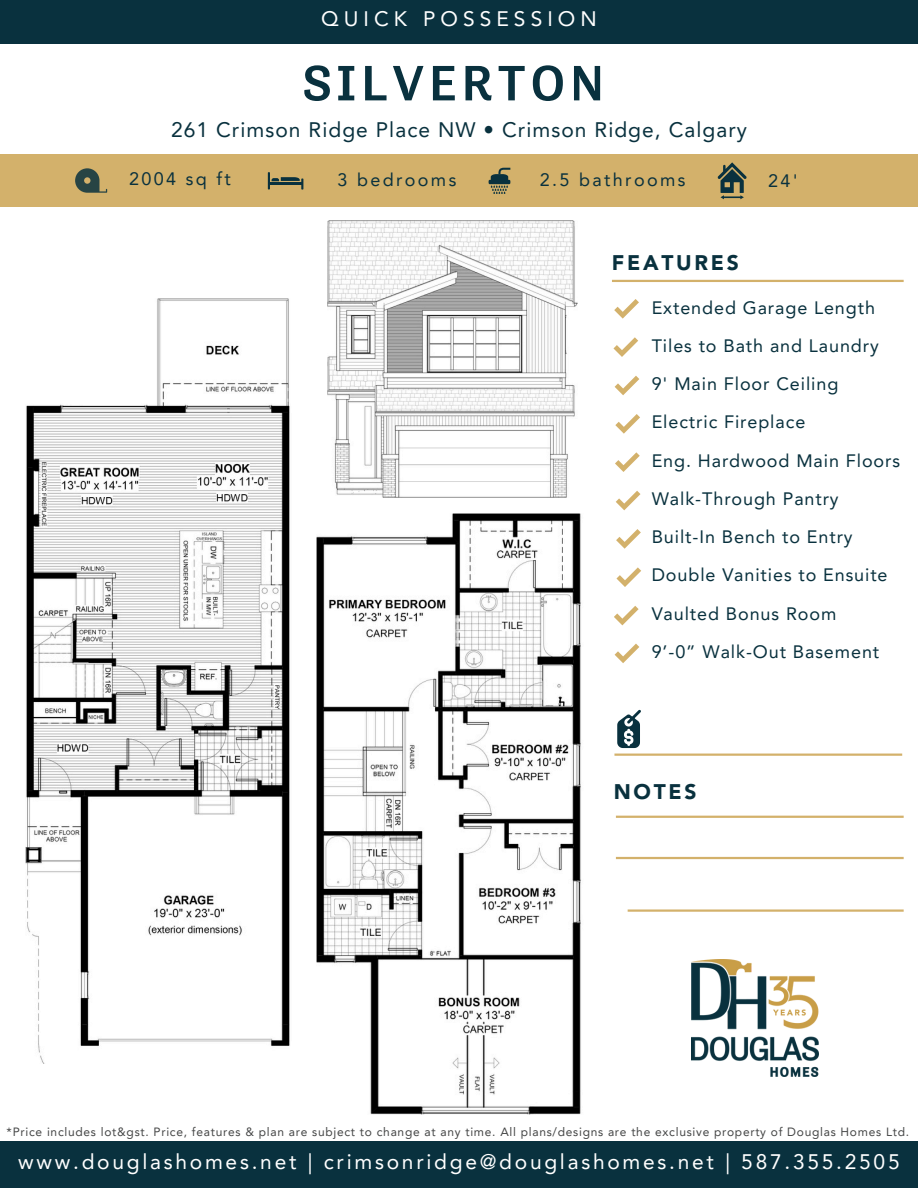
<style>
.page{position:relative;width:918px;height:1188px;background:#fff}
.page>*{position:absolute;margin:0;border:0;box-sizing:border-box;transform-origin:0 0}
.t1{font:51px "Tenso Regular 5";letter-spacing:.1em;color:#09313e}
.t2{font:21px "Avenir LT Pro";letter-spacing:.13em;color:#fff}
.t3{font:21px "Avenir LT Pro";letter-spacing:.05em;color:#09313e}
.t4{font:21px "Avenir LT Pro";letter-spacing:.24em;color:#fff}
.t5{font:900 21px "Avenir LT Std";letter-spacing:.13em;color:#09313e}
.t6{font:18px/38.2px "Avenir LT Pro";letter-spacing:.05em;color:#09313e}
.t7{font:18px "Avenir LT Pro";letter-spacing:.13em;color:#09313e}
.t8{font:12px "Avenir LT Pro";letter-spacing:.06em;color:#444545}
</style>
<div class="page">
<div style="left:0;top:154px;width:918px;height:53px;background:#d3b16b"></div>
<div style="left:0;top:1142px;width:918px;height:46px;background:#09313e"></div>
<div style="left:0;top:0;width:918px;height:44px;background:#09313e"></div>
<svg style="left:614px;top:299px;width:25px;height:20px"></svg>
<svg style="left:614px;top:337px;width:24px;height:20px"></svg>
<svg style="left:615px;top:376px;width:24px;height:19px"></svg>
<svg style="left:616px;top:414px;width:24px;height:20px"></svg>
<svg style="left:615px;top:452px;width:25px;height:20px"></svg>
<svg style="left:616px;top:491px;width:24px;height:19px"></svg>
<svg style="left:616px;top:529px;width:25px;height:20px"></svg>
<svg style="left:617px;top:567px;width:24px;height:20px"></svg>
<hr style="left:612px;top:280px;width:292px;height:2px;background:#c99e47">
<hr style="left:614px;top:754px;width:288px;height:2px;background:#c99e47">
<hr style="left:616px;top:816px;width:288px;height:2px;background:#c99e47">
<hr style="left:616px;top:857px;width:288px;height:2px;background:#c99e47">
<hr style="left:628px;top:909px;width:276px;height:3px;background:#c99e47">
<svg style="left:617px;top:710px;width:24px;height:38px"></svg>
<svg style="left:268px;top:172px;width:35px;height:18px"></svg>
<hr style="left:489px;top:180px;width:21px;height:4px;background:#09313e">
<svg style="left:491px;top:168px;width:19px;height:26px"></svg>
<svg style="left:75px;top:168px;width:32px;height:25px"></svg>
<svg style="left:718px;top:162px;width:29px;height:37px"></svg>
<svg style="left:614px;top:606px;width:25px;height:19px"></svg>
<img style="left:692px;top:959px;width:127px;height:117px">
<svg style="left:615px;top:644px;width:24px;height:19px"></svg>
<img style="left:327px;top:221px;width:251px;height:277px">
<img style="left:26px;top:299px;width:264px;height:765px">
<img style="left:316px;top:514px;width:265px;height:600px">
<p class="t4" style="left:321px;top:11px;width:277px">QUICK POSSESSION</p>
<h5 class="t1" style="left:302px;top:61px;width:304px">SILVERTON</h5>
<h2 class="t3" style="left:171px;top:122px;width:577px">261 Crimson Ridge Place NW • Crimson Ridge, Calgary</h2>
<h3 class="t6" style="left:129px;top:161px;width:103px">2004 sq ft</h3>
<h1 class="t7" style="left:338px;top:173px;width:120px">3 bedrooms</h1>
<h4 class="t7" style="left:540px;top:173px;width:147px">2.5 bathrooms</h4>
<p class="t6" style="left:768px;top:163px;width:31px">24'</p>
<p class="t5" style="left:612px;top:254px;width:128px">FEATURES</p>
<h5 class="t6" style="left:652px;top:290px;width:250px">Extended Garage Length<br>Tiles to Bath and Laundry<br>9' Main Floor Ceiling<br>Electric Fireplace<br>Eng. Hardwood Main Floors<br>Walk-Through Pantry<br>Built-In Bench to Entry<br>Double Vanities to Ensuite<br>Vaulted Bonus Room<br>9’-0” Walk-Out Basement</h5>
<p class="t5" style="left:614px;top:783px;width:84px">NOTES</p>
<p class="t8" style="left:7px;top:1127px;width:904px">*Price includes lot&amp;gst. Price, features &amp; plan are subject to change at any time. All plans/designs are the exclusive property of Douglas Homes Ltd.</p>
<p class="t2" style="left:18px;top:1154px;width:883px">www.douglashomes.net | crimsonridge@douglashomes.net | 587.355.2505</p>
</div>
